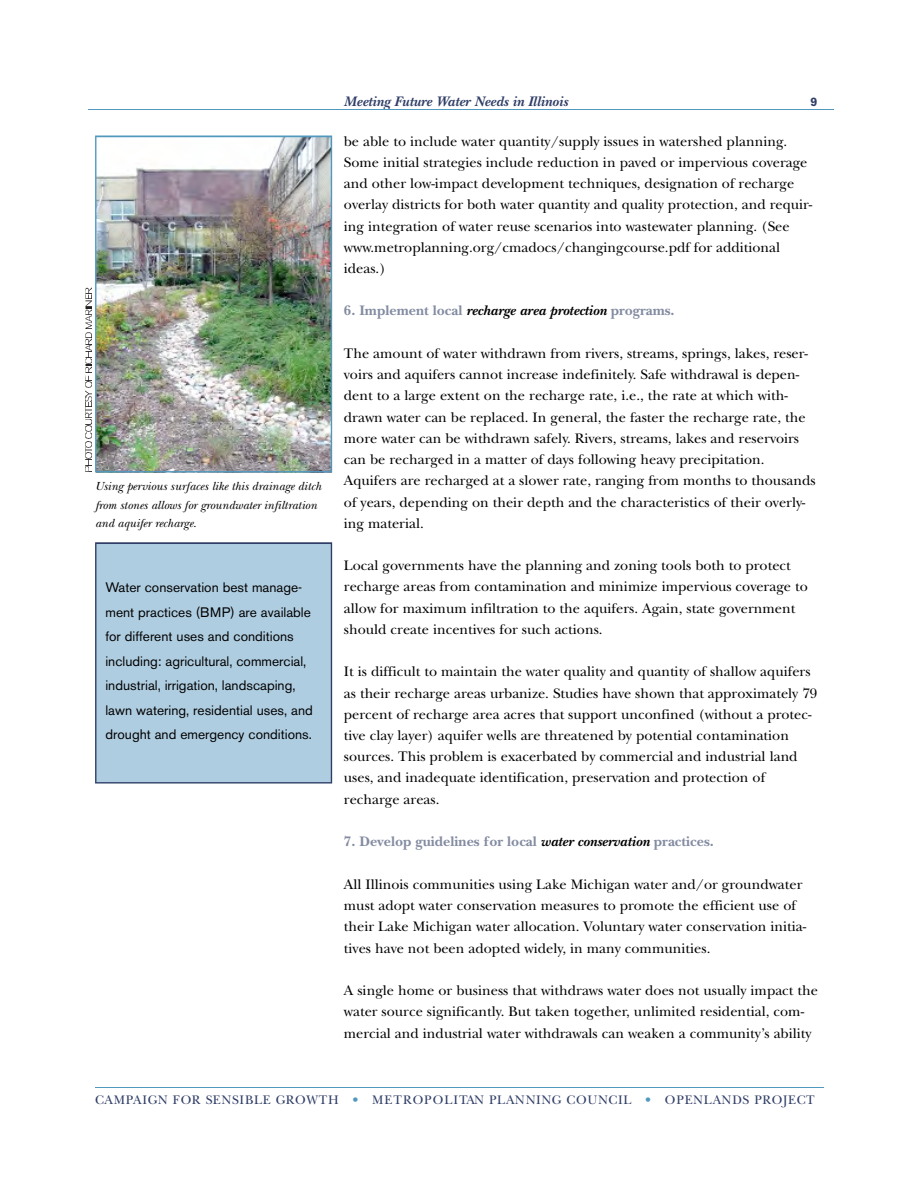
<style>
.page{position:relative;width:918px;height:1188px;background:#fff}
.page>*{position:absolute;margin:0;border:0;box-sizing:border-box;transform-origin:0 0}
.t1{font:14.4px/21.3px "New Baskerville";color:#000}
.t2{font:700 14.4px "New Baskerville";color:#838ba1}
.t3{font:italic 700 14.4px "New Baskerville";color:#303e67}
.t4{font:13.65px/24.5px "Akzidenz Grotesk BE";color:#000}
.t5{font:12.9px "New Baskerville";letter-spacing:.045em;color:#303e67}
.t6{font:italic 12.3px/18.6px "New Baskerville";color:#000}
.t7{font:700 12.3px "Akzidenz Grotesk BE";color:#303e67}
.s1{font-style:italic;color:#000}
.s2{color:#5198bf}
</style>
<div class="page">
<div style="left:95px;top:542px;width:237px;height:242px;background:#afcde0"></div>
<hr style="left:95px;top:1088px;width:728px;height:1px;background:#5198bf">
<hr style="left:89px;top:109px;width:745px;height:1px;background:#5198bf">
<img style="left:95px;top:136px;width:237px;height:336px">
<svg style="left:85px;top:288px;width:7px;height:183px"></svg>
<p class="t6" style="left:95px;top:478px;width:228px">Using pervious surfaces like this drainage ditch from stones allows for groundwater infiltration and aquifer recharge.</p>
<p class="t4" style="left:105px;top:577px;width:209px">Water conservation best manage&shy;ment practices (BMP) are available for different uses and conditions including: agricultural, commercial, industrial, irrigation, landscaping, lawn watering, residential uses, and drought and emergency conditions.</p>
<p class="t3" style="left:344px;top:96px;width:226px">Meeting Future Water Needs in Illinois</p>
<p class="t7" style="left:810px;top:97px;width:8px">9</p>
<p class="t1" style="left:344px;top:132px;width:470px">be able to include water quantity/supply issues in watershed planning.<br>Some initial strategies include reduction in paved or impervious coverage and other low-impact development techniques, designation of recharge overlay districts for both water quantity and quality protection, and requir&shy;ing integration of water reuse scenarios into wastewater planning. (See www.metroplanning.org/cmadocs/changingcourse.pdf for additional ideas.)</p>
<p class="t2" style="left:344px;top:305px;width:332px">6. Implement local <span class="s1">recharge area protection</span> programs.</p>
<p class="t1" style="left:344px;top:344px;width:473px">The amount of water withdrawn from rivers, streams, springs, lakes, reser&shy;voirs and aquifers cannot increase indefinitely. Safe withdrawal is depen&shy;dent to a large extent on the recharge rate, i.e., the rate at which with&shy;drawn water can be replaced. In general, the faster the recharge rate, the more water can be withdrawn safely. Rivers, streams, lakes and reservoirs can be recharged in a matter of days following heavy precipitation.<br>Aquifers are recharged at a slower rate, ranging from months to thousands of years, depending on their depth and the characteristics of their overly&shy;ing material.</p>
<p class="t1" style="left:344px;top:557px;width:465px">Local governments have the planning and zoning tools both to protect recharge areas from contamination and minimize impervious coverage to allow for maximum infiltration to the aquifers. Again, state government should create incentives for such actions.</p>
<p class="t1" style="left:344px;top:663px;width:475px">It is difficult to maintain the water quality and quantity of shallow aquifers as their recharge areas urbanize. Studies have shown that approximately 79 percent of recharge area acres that support unconfined (without a protec&shy;tive clay layer) aquifer wells are threatened by potential contamination sources. This problem is exacerbated by commercial and industrial land uses, and inadequate identification, preservation and protection of recharge areas.</p>
<p class="t2" style="left:344px;top:837px;width:371px">7. Develop guidelines for local <span class="s1">water conservation</span> practices.</p>
<p class="t1" style="left:344px;top:875px;width:464px">All Illinois communities using Lake Michigan water and/or groundwater must adopt water conservation measures to promote the efficient use of their Lake Michigan water allocation. Voluntary water conservation initia&shy;tives have not been adopted widely, in many communities.</p>
<p class="t1" style="left:344px;top:981px;width:476px">A single home or business that withdraws water does not usually impact the water source significantly. But taken together, unlimited residential, com&shy;mercial and industrial water withdrawals can weaken a community’s ability</p>
<p class="t5" style="left:95px;top:1095px;width:721px">C A M PAIGN FOR SENSIBLE GROWTH <span class="s2">•</span> M E T R O P O L I TAN PLANNING COUNCIL <span class="s2">•</span> OPENLANDS PROJECT</p>
</div>
